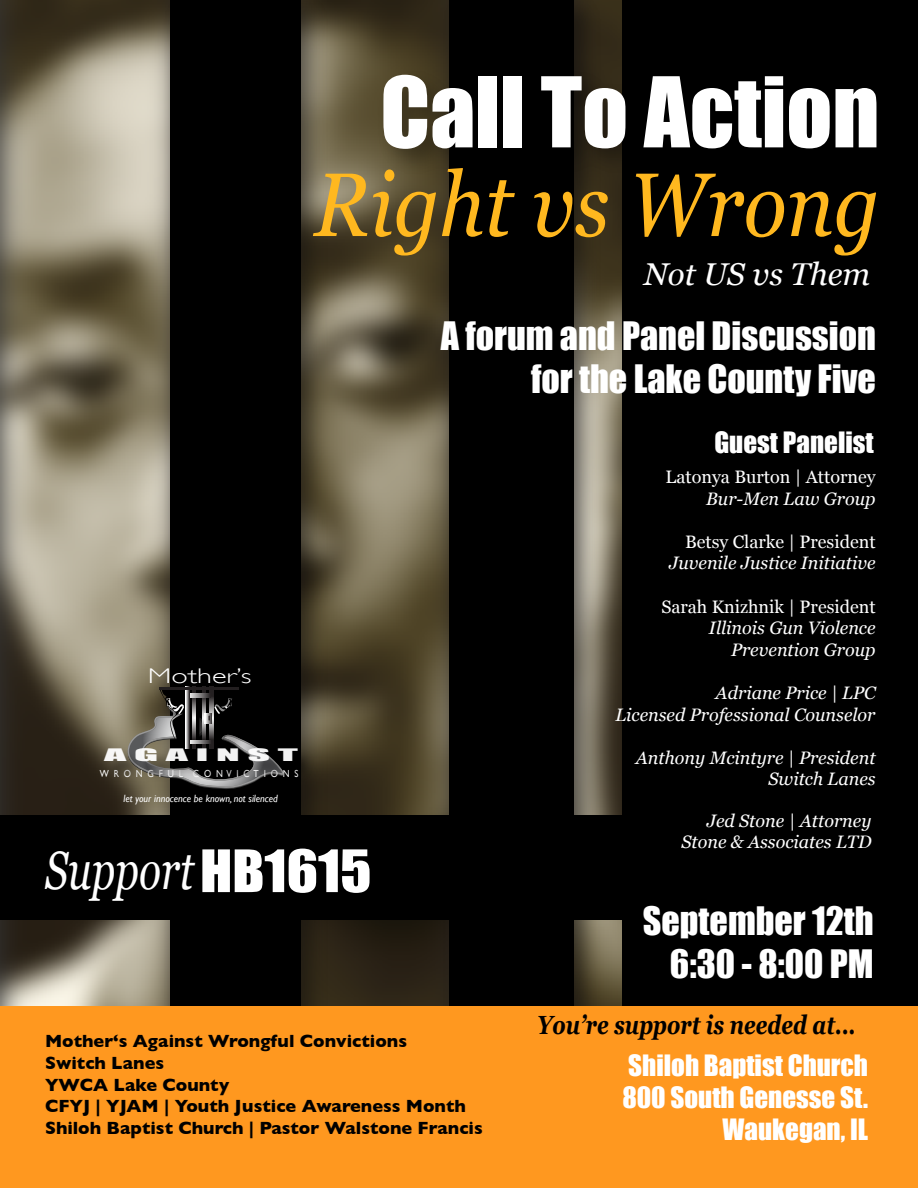
<style>
.page{position:relative;width:918px;height:1188px;background:#fff}
.page>*{position:absolute;margin:0;border:0;box-sizing:border-box;transform-origin:0 0}
.t1{font:italic 90px "Georgia";color:#ffb81f;scale:.89 1}
.t2{font:90px "Impact";color:#fff}
.t3{font:italic 54px "Georgia";color:#fff;scale:.76 1}
.t4{font:54px "Impact";color:#fff;scale:1.08 1}
.t5{font:36px/43.2px "Impact";color:#fff;text-align:right}
.t6{font:italic 31.5px "Georgia";color:#fff}
.t7{font:27px/32.4px "Impact";color:#fff;text-align:right}
.t8{font:italic 700 26.25px "Georgia";color:#000;scale:.8 1}
.t9{font:300 21.3px "Gill Sans";color:#fff;scale:1.42 1}
.t10{font:italic 18px/21.6px "Georgia";color:#fff;text-align:right}
.t11{font:700 18px/21.6px "Gill Sans";color:#000}
.t12{font:18px "Georgia";color:#fff}
.t13{font:15.75px "Impact";color:#fff;scale:2.77 1}
.t14{font:italic 10.5px "Gill Sans";color:#fff;scale:.95 1}
.t15{font:10.2px "Gill Sans";color:#fff;scale:.86 1}
</style>
<div class="page">
<img style="left:0;top:0;width:918px;height:1006px">
<div style="left:622px;top:1px;width:296px;height:1184px;background:#000"></div>
<img style="left:436px;top:0;width:172px;height:1006px">
<div style="left:449px;top:0;width:125px;height:1179px;background:#000"></div>
<img style="left:158px;top:0;width:176px;height:1006px">
<div style="left:170px;top:0;width:130px;height:1180px;background:#000"></div>
<div style="left:0;top:815px;width:917px;height:105px;background:#000"></div>
<div style="left:0;top:1006px;width:918px;height:182px;background:#ff981f"></div>
<img style="left:368px;top:54px;width:254px;height:146px">
<img style="left:144px;top:662px;width:26px;height:28px">
<img style="left:100px;top:744px;width:239px;height:45px">
<hr style="left:160px;top:687px;width:79px;height:3px;background:#231f20">
<svg style="left:123px;top:690px;width:162px;height:99px"></svg>
<h1 class="t2" style="left:380px;top:57px;width:501px">Call To Action</h1>
<h1 class="t1" style="left:314px;top:154px;width:637px">Right vs Wrong</h1>
<h3 class="t6" style="left:644px;top:257px;width:228px">Not US vs Them</h3>
<h3 class="t5" style="left:441px;top:314px;width:437px">A forum and Panel Discussion for the Lake County Five</h3>
<p class="t9" style="left:148px;top:664px;width:74px">Mother’s</p>
<p class="t13" style="left:104px;top:745px;width:72px">A G A I N S T</p>
<p class="t15" style="left:100px;top:768px;width:233px">W R O N G F U L C O N V I C T I O N S</p>
<p class="t14" style="left:124px;top:793px;width:164px">let your innocence be known, not silenced</p>
<h2 class="t4" style="left:200px;top:838px;width:160px">HB1615</h2>
<h2 class="t3" style="left:45px;top:840px;width:198px">Support</h2>
<p class="t11" style="left:45px;top:1030px;width:439px">Mother‘s Against Wrongful Convictions<br>Switch Lanes<br>YWCA Lake County<br>CFYJ | YJAM | Youth Justice Awareness Month<br>Shiloh Baptist Church | Pastor Walstone Francis</p>
<h3 class="t7" style="left:714px;top:426px;width:161px">Guest Panelist</h3>
<p class="t12" style="left:666px;top:467px;width:212px">Latonya Burton | Attorney</p>
<p class="t10" style="left:706px;top:488px;width:171px">Bur-Men Law Group</p>
<p class="t12" style="left:685px;top:531px;width:192px">Betsy Clarke | President</p>
<p class="t10" style="left:669px;top:552px;width:208px">Juvenile Justice Initiative</p>
<p class="t12" style="left:661px;top:596px;width:216px">Sarah Knizhnik | President</p>
<p class="t10" style="left:709px;top:617px;width:168px">Illinois Gun Violence<br>Prevention Group</p>
<p class="t10" style="left:615px;top:682px;width:262px">Adriane Price | LPC<br>Licensed Professional Counselor</p>
<p class="t10" style="left:636px;top:747px;width:241px">Anthony Mcintyre | President<br>Switch Lanes</p>
<p class="t10" style="left:681px;top:810px;width:192px">Jed Stone | Attorney<br>Stone &amp; Associates LTD</p>
<h3 class="t5" style="left:643px;top:899px;width:232px">September 12th<br>6:30 - 8:00 PM</h3>
<h3 class="t8" style="left:537px;top:1010px;width:400px">You’re support is needed at...</h3>
<h3 class="t7" style="left:622px;top:1049px;width:247px">Shiloh Baptist Church<br>800 South Genesse St.<br>Waukegan, IL</h3>
</div>
